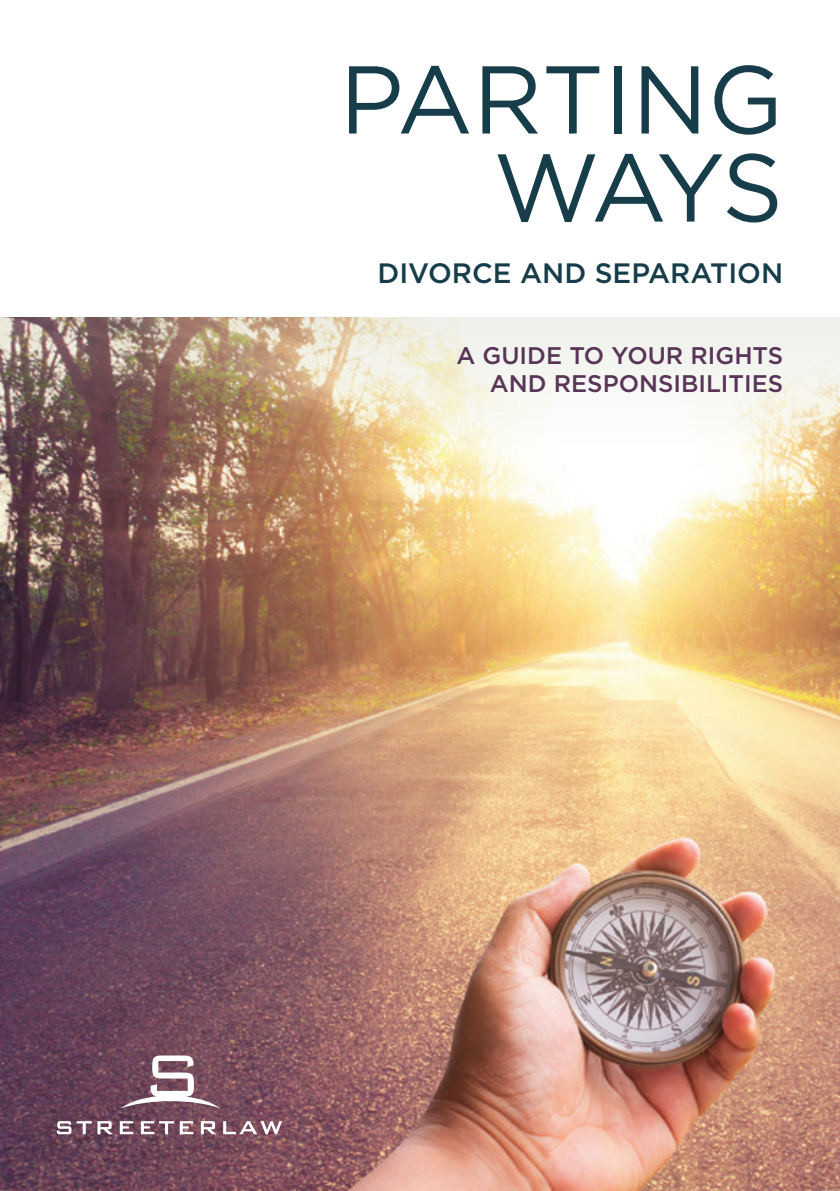
<style>
.page{position:relative;width:840px;height:1191px;background:#fff}
.page>*{position:absolute;margin:0;border:0;box-sizing:border-box;transform-origin:0 0}
.t1{font:96px/88px "Gotham";letter-spacing:-.005em;color:#163d49;text-align:right}
.t2{font:500 28px "Gotham";color:#163d49}
.t3{font:500 24px/28.8px "Gotham";color:#583456;text-align:right}
</style>
<div class="page">
<img style="left:0;top:317px;width:839px;height:874px">
<svg style="left:121px;top:1055px;width:99px;height:53px"></svg>
<svg style="left:57px;top:1121px;width:14px;height:13px"></svg>
<svg style="left:77px;top:1121px;width:36px;height:13px"></svg>
<svg style="left:120px;top:1121px;width:13px;height:13px"></svg>
<svg style="left:141px;top:1121px;width:33px;height:13px"></svg>
<svg style="left:180px;top:1121px;width:13px;height:13px"></svg>
<svg style="left:201px;top:1121px;width:15px;height:13px"></svg>
<svg style="left:223px;top:1121px;width:59px;height:13px"></svg>
<p class="t1" style="left:339px;top:53px;width:445px">PARTING<br>WAYS</p>
<p class="t2" style="left:377px;top:255px;width:407px">DIVORCE AND SEPARATION</p>
<p class="t3" style="left:456px;top:340px;width:328px">A GUIDE TO YOUR RIGHTS<br>AND RESPONSIBILITIES</p>
</div>
